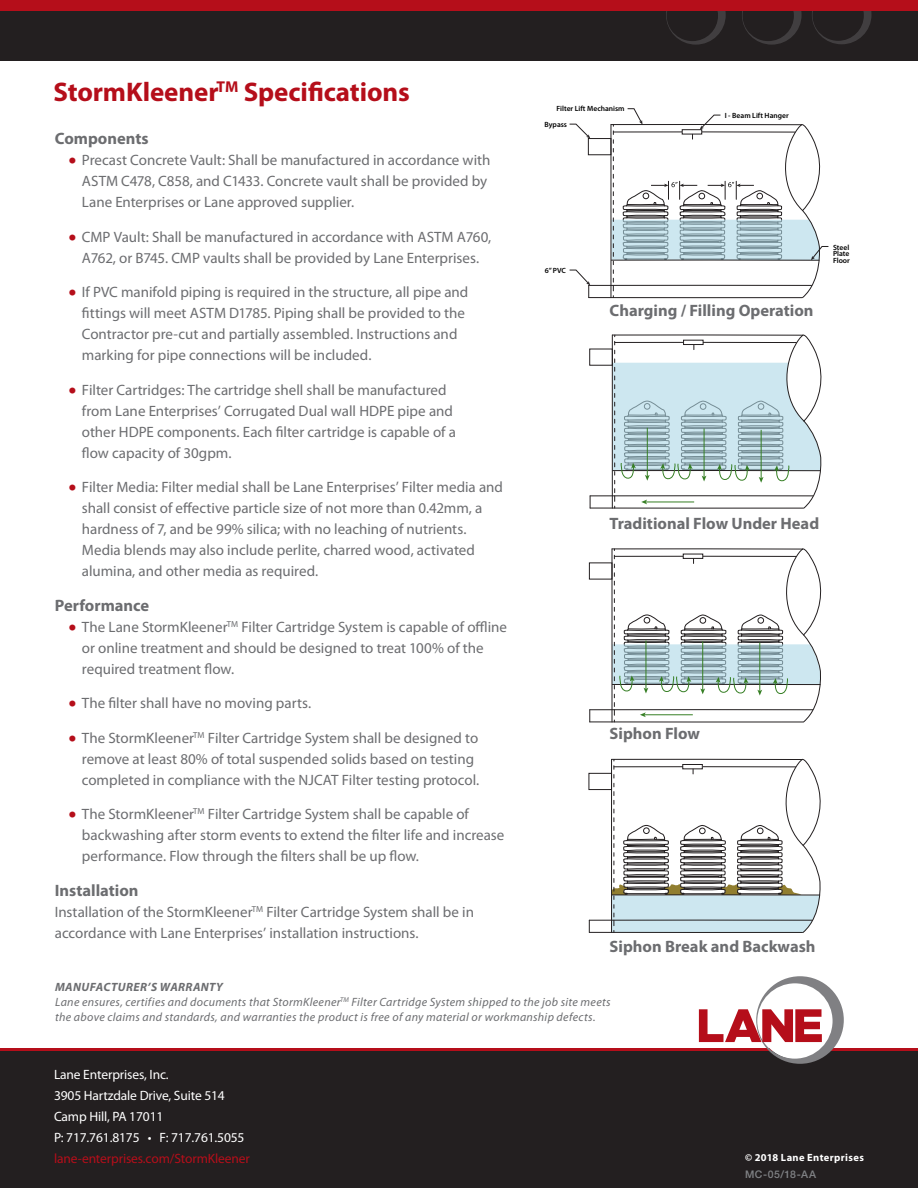
<style>
.page{position:relative;width:918px;height:1188px;background:#fff}
.page>*{position:absolute;margin:0;border:0;box-sizing:border-box;transform-origin:0 0}
.Headline{font:700 27px "Myriad Pro";letter-spacing:-.005em;color:#b50e1a}
.Sub_Head{font:700 16.5px "Myriad Pro";color:#6c6d70}
.Body_Copy{font:15px/21px "Myriad Pro";color:#6c6d70}
.t1{font:13.5px/21px "Myriad Pro";letter-spacing:-.01em;color:#fff}
.t2{font:13.5px "Myriad Pro";letter-spacing:-.01em;color:#b50e1a}
.t3{font:italic 12px/15px "Myriad Pro";letter-spacing:.025em;color:#6c6d70}
.t4{font:italic 700 12px "Myriad Pro";letter-spacing:.035em;color:#6c6d70}
.t5{font:700 10.5px "Myriad Pro";letter-spacing:.035em;color:#fff}
.t6{font:500 10.5px "Helvetica Neue LT Std";letter-spacing:.045em;color:#808285}
.t7{font:600 7.5px/15.6px "Myriad Pro";color:#000}
.s1{font-size:28.5px;color:#b50e1a}
</style>
<div class="page">
<div style="left:0;top:0;width:918px;height:60px;background:#231f20"></div>
<svg style="left:666px;top:11px;width:60px;height:34px"></svg>
<svg style="left:742px;top:11px;width:60px;height:34px"></svg>
<svg style="left:812px;top:11px;width:60px;height:33px"></svg>
<div style="left:0;top:0;width:918px;height:11px;background:#b50e1a"></div>
<div style="left:0;top:1050px;width:918px;height:138px;background:#231f20"></div>
<hr style="left:0;top:1048px;width:918px;height:3px;background:#b50e1a">
<svg style="left:699px;top:976px;width:145px;height:88px"></svg>
<svg style="left:569px;top:108px;width:260px;height:191px"></svg>
<svg style="left:589px;top:334px;width:233px;height:175px"></svg>
<svg style="left:589px;top:548px;width:233px;height:175px"></svg>
<svg style="left:589px;top:758px;width:232px;height:175px"></svg>
<div style="left:589px;top:773px;width:23px;height:17px;border:1px solid #231f20"></div>
<p class="Headline" style="left:54px;top:75px;width:358px">StormKleener<sup>TM</sup> Specifications</p>
<p class="Sub_Head" style="left:55px;top:128px;width:95px">Components</p>
<p class="Body_Copy" style="left:82px;top:150px;width:410px;text-indent:-14px"><span class="s1">•</span> Precast Concrete Vault: Shall be manufactured in accordance with<br>ASTM C478, C858, and C1433. Concrete vault shall be provided by<br>Lane Enterprises or Lane approved supplier.</p>
<p class="Body_Copy" style="left:68px;top:226px;width:424px;text-align:center"><span class="s1">•</span> CMP Vault: Shall be manufactured in accordance with ASTM A760,<br>A762, or B745. CMP vaults shall be provided by Lane Enterprises.</p>
<p class="Body_Copy" style="left:82px;top:282px;width:388px;text-indent:-14px"><span class="s1">•</span> If PVC manifold piping is required in the structure, all pipe and fittings will meet ASTM D1785. Piping shall be provided to the Contractor pre-cut and partially assembled. Instructions and marking for pipe connections will be included.</p>
<p class="Body_Copy" style="left:82px;top:379px;width:376px;text-indent:-14px"><span class="s1">•</span> Filter Cartridges: The cartridge shell shall be manufactured from Lane Enterprises’ Corrugated Dual wall HDPE pipe and other HDPE components. Each filter cartridge is capable of a flow capacity of 30gpm.</p>
<p class="Body_Copy" style="left:82px;top:477px;width:423px;text-indent:-14px"><span class="s1">•</span> Filter Media: Filter medial shall be Lane Enterprises’ Filter media and shall consist of effective particle size of not more than 0.42mm, a hardness of 7, and be 99% silica; with no leaching of nutrients.<br>Media blends may also include perlite, charred wood, activated alumina, and other media as required.</p>
<p class="Sub_Head" style="left:55px;top:595px;width:96px">Performance</p>
<p class="Body_Copy" style="left:82px;top:616px;width:427px;text-indent:-14px"><span class="s1">•</span> The Lane StormKleener<sup>TM</sup> Filter Cartridge System is capable of offline or online treatment and should be designed to treat 100% of the required treatment flow.</p>
<p class="Body_Copy" style="left:68px;top:693px;width:244px"><span class="s1">•</span> The filter shall have no moving parts.</p>
<p class="Body_Copy" style="left:82px;top:727px;width:399px;text-indent:-14px"><span class="s1">•</span> The StormKleener<sup>TM</sup> Filter Cartridge System shall be designed to remove at least 80% of total suspended solids based on testing completed in compliance with the NJCAT Filter testing protocol.</p>
<p class="Body_Copy" style="left:82px;top:804px;width:424px;text-indent:-14px"><span class="s1">•</span> The StormKleener<sup>TM</sup> Filter Cartridge System shall be capable of backwashing after storm events to extend the filter life and increase performance. Flow through the filters shall be up flow.</p>
<p class="Sub_Head" style="left:55px;top:880px;width:85px">Installation</p>
<p class="Body_Copy" style="left:55px;top:901px;width:421px">Installation of the StormKleener<sup>TM</sup> Filter Cartridge System shall be in accordance with Lane Enterprises’ installation instructions.</p>
<p class="t7" style="left:162px;top:311px;width:82px;text-indent:12px">Filter Lift Mechanism<br>Bypass</p>
<p class="t7" style="left:162px;top:473px;width:23px">6” PVC</p>
<p class="t7" style="left:544px;top:101px;width:82px;text-indent:12px">Filter Lift Mechanism<br>Bypass</p>
<p class="t7" style="left:725px;top:107px;width:66px">I - Beam Lift Hanger</p>
<p class="t7" style="left:545px;top:262px;width:23px">6” PVC</p>
<p class="Sub_Head" style="left:610px;top:300px;width:206px">Charging / Filling Operation</p>
<p class="Sub_Head" style="left:610px;top:513px;width:211px">Traditional Flow Under Head</p>
<p class="Sub_Head" style="left:610px;top:723px;width:92px">Siphon Flow</p>
<p class="Sub_Head" style="left:610px;top:936px;width:207px">Siphon Break and Backwash</p>
<p class="t4" style="left:55px;top:979px;width:170px">MANUFACTURER’S WARRANTY</p>
<p class="t3" style="left:55px;top:994px;width:557px">Lane ensures, certifies and documents that StormKleener<sup>TM</sup> Filter Cartridge System shipped to the job site meets the above claims and standards, and warranties the product is free of any material or workmanship defects.</p>
<p class="t7" style="left:833px;top:244px;width:18px;line-height:6.4px;text-align:justify">Steel Plate Floor</p>
<p class="t1" style="left:54px;top:1064px;width:116px">Lane Enterprises, Inc.</p>
<p class="t1" style="left:54px;top:1085px;width:172px">3905 Hartzdale Drive, Suite 514</p>
<p class="t1" style="left:54px;top:1106px;width:192px">Camp Hill, PA 17011<br>P: 717.761.8175 • F: 717.761.5055</p>
<p class="t2" style="left:54px;top:1150px;width:197px">lane-enterprises.com/StormKleener</p>
<p class="t5" style="left:745px;top:1151px;width:120px">© 2018 Lane Enterprises</p>
<p class="t6" style="left:745px;top:1168px;width:72px">MC-05/18-AA</p>
</div>
